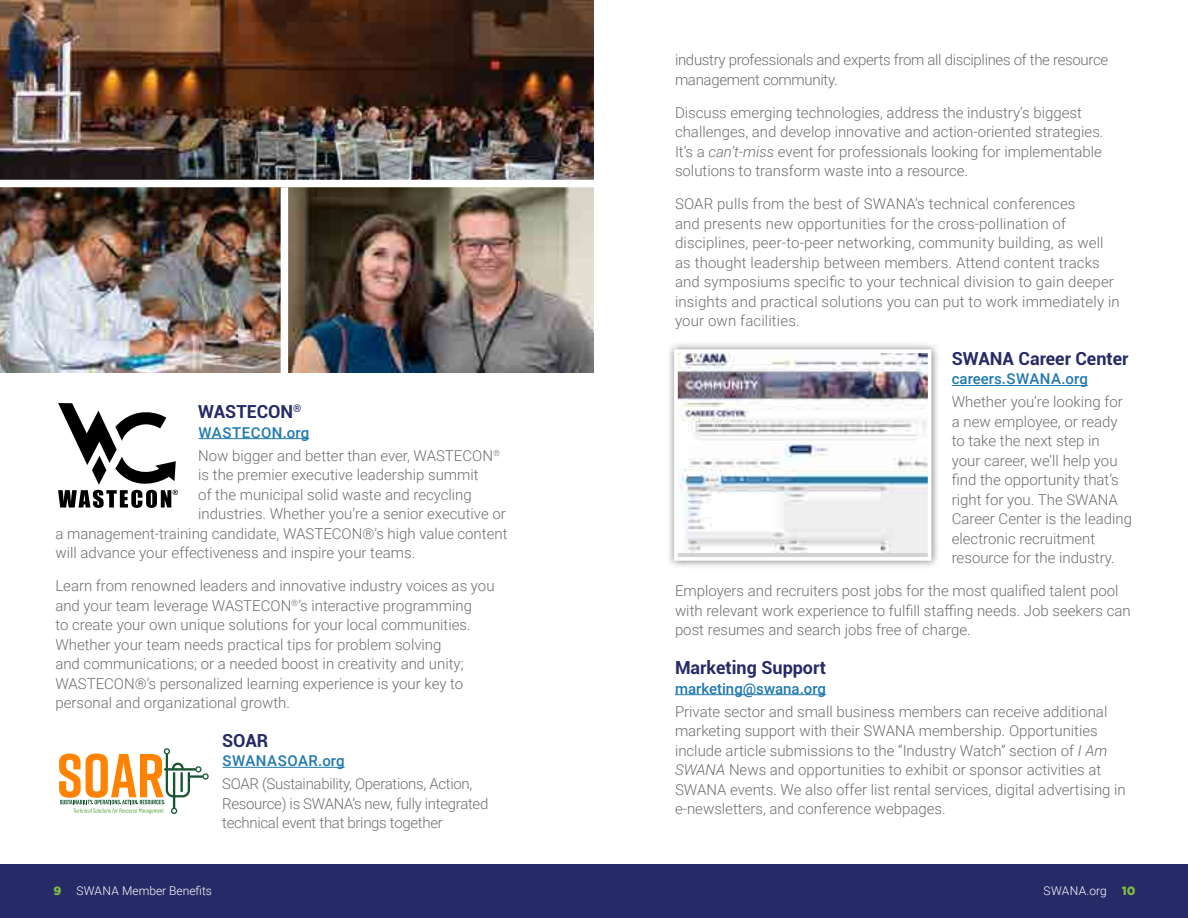
<style>
.page{position:relative;width:1188px;height:918px;background:#fff}
.page>*{position:absolute;margin:0;border:0;box-sizing:border-box;transform-origin:0 0}
.t1{font:700 18px "Roboto";color:#262b67}
.t2{font:300 15px/19.5px "Roboto";color:#6d6e71}
.t3{font:300 15px/19.5px "Roboto";letter-spacing:-.02em;color:#6d6e71}
.t4{font:500 15px "Roboto";color:#2179b0}
.t5{font:500 15px "Roboto";letter-spacing:.035em;color:#2179b0}
.t6{font:300 12px "Roboto";color:#fff}
.t7{font:300 12px "Roboto";letter-spacing:.025em;color:#fff}
.t8{font:700 6.3px "Rift";color:#185633}
.s1{font-weight:500;color:#2179b0}
.s2{font-style:italic}
.s3{font-family:"Gotham";font-weight:900;color:#7ebc42}
</style>
<div class="page">
<div style="left:0;top:864px;width:1188px;height:54px;background:#262b67"></div>
<img style="left:288px;top:187px;width:306px;height:185px">
<hr style="left:199px;top:438px;width:110px;height:1px;background:#2179b0">
<hr style="left:222px;top:767px;width:123px;height:1px;background:#2179b0">
<img style="left:0;top:0;width:593px;height:180px">
<img style="left:0;top:187px;width:281px;height:185px">
<svg style="left:58px;top:403px;width:120px;height:105px"></svg>
<hr style="left:952px;top:385px;width:136px;height:1px;background:#2179b0">
<hr style="left:675px;top:694px;width:151px;height:1px;background:#2179b0">
<svg style="left:59px;top:748px;width:150px;height:66px"></svg>
<div style="left:667px;top:342px;width:273px;height:226px;background:#000;opacity:.5"></div>
<img style="left:679px;top:354px;width:247px;height:199px">
<div style="left:674px;top:349px;width:257px;height:212px;border:4px solid #fff"></div>
<p class="t1" style="left:198px;top:399px;width:105px">WASTECON<sup>®</sup></p>
<p class="t2" style="left:198px;top:420px;width:303px;line-height:23px"><span class="s1">WASTECON.org<br></span>Now bigger and better than ever, WASTECON<sup>®</sup></p>
<p class="t2" style="left:198px;top:464px;width:282px">is the premier executive leadership summit</p>
<p class="t2" style="left:198px;top:484px;width:275px">of the municipal solid waste and recycling</p>
<p class="t2" style="left:198px;top:503px;width:309px">industries. Whether you’re a senior executive or</p>
<p class="t2" style="left:55px;top:523px;width:454px">a management-training candidate, WASTECON®’s high value content</p>
<p class="t2" style="left:55px;top:542px;width:361px">will advance your effectiveness and inspire your teams.</p>
<p class="t2" style="left:55px;top:575px;width:441px">Learn from renowned leaders and innovative industry voices as you and your team leverage WASTECON<sup>®</sup>’s interactive programming<br>to create your own unique solutions for your local communities.<br>Whether your team needs practical tips for problem solving<br>and communications; or a needed boost in creativity and unity; WASTECON®’s personalized learning experience is your key to personal and organizational growth.</p>
<p class="t1" style="left:222px;top:728px;width:48px">SOAR</p>
<p class="t5" style="left:222px;top:750px;width:124px">SWANASOAR.org</p>
<p class="t3" style="left:222px;top:774px;width:268px">SOAR (Sustainability, Operations, Action,<br>Resource) is SWANA’s new, fully integrated technical event that brings together</p>
<p class="t8" style="left:164px;top:798px;width:3px">.</p>
<p class="t3" style="left:675px;top:50px;width:435px">industry professionals and experts from all disciplines of the resource management community.</p>
<p class="t2" style="left:675px;top:102px;width:430px">Discuss emerging technologies, address the industry’s biggest challenges, and develop innovative and action-oriented strategies.<br>It’s a <span class="s2">can’t-miss</span> event for professionals looking for implementable solutions to transform waste into a resource.</p>
<p class="t2" style="left:675px;top:194px;width:446px">SOAR pulls from the best of SWANA’s technical conferences<br>and presents new opportunities for the cross-pollination of disciplines, peer-to-peer networking, community building, as well as thought leadership between members. Attend content tracks and symposiums specific to your technical division to gain deeper insights and practical solutions you can put to work immediately in your own facilities.</p>
<p class="t1" style="left:952px;top:346px;width:178px">SWANA Career Center</p>
<p class="t4" style="left:952px;top:369px;width:138px">careers.SWANA.org</p>
<p class="t2" style="left:952px;top:392px;width:182px">Whether you’re looking for a new employee, or ready to take the next step in your career, we’ll help you find the opportunity that’s right for you. The SWANA<br>Career Center is the leading electronic recruitment resource for the industry.</p>
<p class="t2" style="left:675px;top:581px;width:457px">Employers and recruiters post jobs for the most qualified talent pool with relevant work experience to fulfill staffing needs. Job seekers can post resumes and search jobs free of charge.</p>
<p class="t1" style="left:675px;top:655px;width:152px">Marketing Support</p>
<p class="t4" style="left:675px;top:678px;width:153px">marketing@swana.org</p>
<p class="t2" style="left:675px;top:701px;width:452px">Private sector and small business members can receive additional marketing support with their SWANA membership. Opportunities include article submissions to the “Industry Watch” section of <span class="s2">I Am SWANA</span> News and opportunities to exhibit or sponsor activities at SWANA events. We also offer list rental services, digital advertising in e-newsletters, and conference webpages.</p>
<p class="t6" style="left:53px;top:883px;width:160px"><span class="s3">9</span> SWANA Member Benefits</p>
<p class="t7" style="left:1044px;top:883px;width:94px">SWANA.org <span class="s3">10</span></p>
</div>
